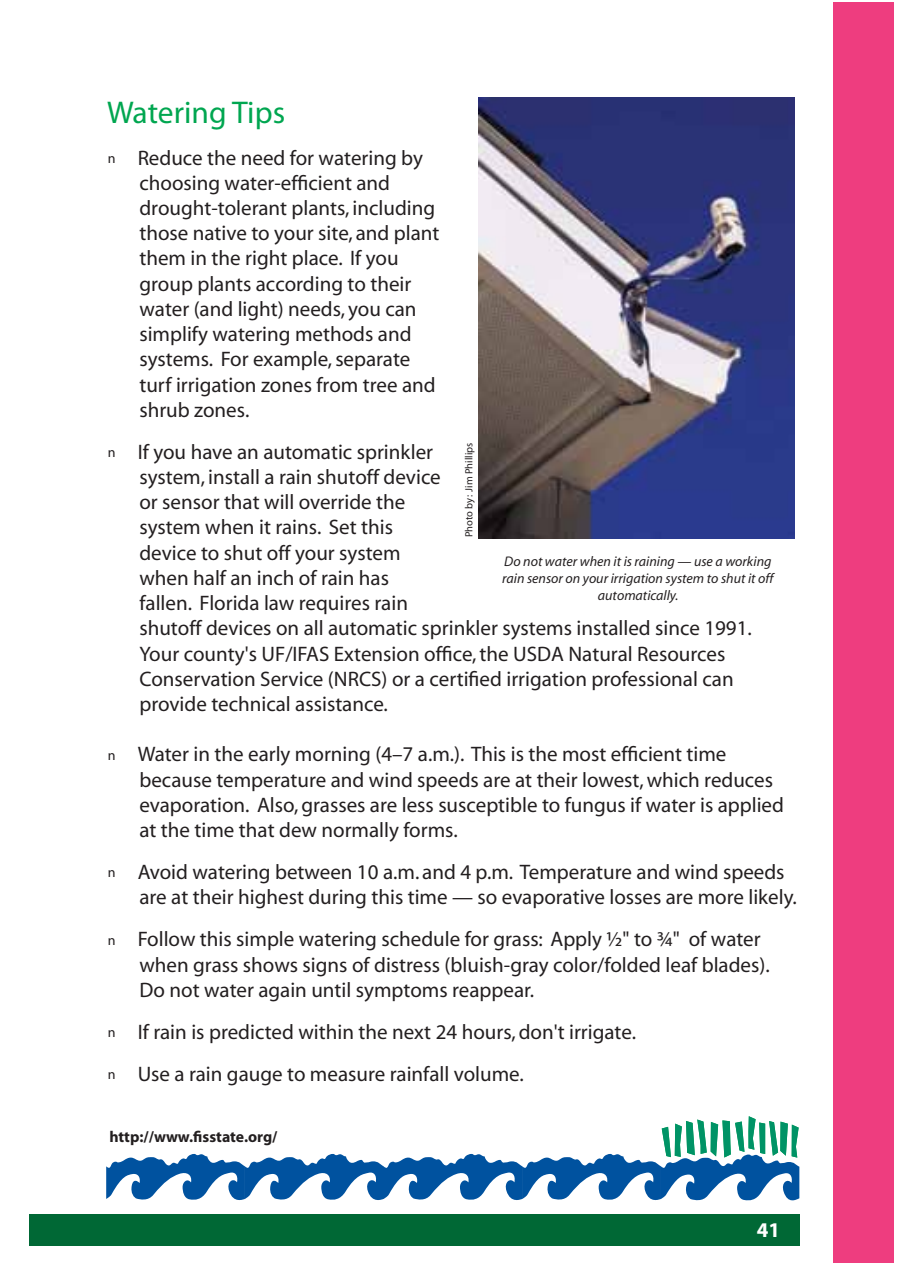
<style>
.page{position:relative;width:897px;height:1266px;background:#fff}
.page>*{position:absolute;margin:0;border:0;box-sizing:border-box;transform-origin:0 0}
.t1{font:31.5px "Myriad Pro";color:#00a650}
.t2{font:21px/25.2px "Myriad";color:#231f20}
.t3{font:700 21px "Myriad";color:#fff}
.t4{font:700 15.75px "Myriad";color:#231f20}
.t5{font:italic 14px/16.8px "Myriad";color:#231f20;text-align:center}
.t6{font:10.5px "Myriad";color:#231f20}
.s1{font-family:"Myriad Pro";font-size:14px}
</style>
<div class="page">
<div style="left:30px;top:1213px;width:769px;height:31px;background:#006835"></div>
<div style="left:833px;top:3px;width:61px;height:1260px;background:#ee3d7f"></div>
<svg style="left:106px;top:1116px;width:693px;height:84px"></svg>
<img style="left:478px;top:97px;width:315px;height:441px">
<p class="t1" style="left:107px;top:100px;width:179px">Watering Tips</p>
<p class="t2" style="left:139px;top:147px;width:301px;text-indent:-32px"><span class="s1">n</span> Reduce the need for watering by choosing water-efficient and drought-tolerant plants, including those native to your site, and plant them in the right place. If you group plants according to their water (and light) needs, you can simplify watering methods and systems. For example, separate turf irrigation zones from tree and shrub zones.</p>
<p class="t2" style="left:139px;top:441px;width:613px;text-indent:-32px"><span class="s1">n</span> If you have an automatic sprinkler<br>system, install a rain shutoff device<br>or sensor that will override the<br>system when it rains. Set this<br>device to shut off your system<br>when half an inch of rain has<br>fallen. Florida law requires rain<br>shutoff devices on all automatic sprinkler systems installed since 1991.<br>Your county's UF/IFAS Extension office, the USDA Natural Resources Conservation Service (NRCS) or a certified irrigation professional can provide technical assistance.</p>
<p class="t2" style="left:139px;top:743px;width:645px;text-indent:-32px"><span class="s1">n</span> Water in the early morning (4–7 a.m.). This is the most efficient time because temperature and wind speeds are at their lowest, which reduces evaporation. Also, grasses are less susceptible to fungus if water is applied at the time that dew normally forms.</p>
<p class="t2" style="left:139px;top:861px;width:658px;text-indent:-32px"><span class="s1">n</span> Avoid watering between 10 a.m. and 4 p.m. Temperature and wind speeds are at their highest during this time — so evaporative losses are more likely.</p>
<p class="t2" style="left:139px;top:928px;width:631px;text-indent:-32px"><span class="s1">n</span> Follow this simple watering schedule for grass: Apply ½" to ¾" of water when grass shows signs of distress (bluish-gray color/folded leaf blades).<br>Do not water again until symptoms reappear.</p>
<p class="t2" style="left:108px;top:1012px;width:529px;line-height:42px"><span class="s1">n</span> If rain is predicted within the next 24 hours, don't irrigate. <span class="s1">n</span> Use a rain gauge to measure rainfall volume.</p>
<p class="t6" style="left:464px;top:537px;width:96px;rotate:-90deg">Photo by: Jim Phillips</p>
<p class="t5" style="left:502px;top:554px;width:272px">Do not water when it is raining — use a working rain sensor on your irrigation system to shut it off automatically.</p>
<p class="t4" style="left:109px;top:1130px;width:169px">http://www.fisstate.org/</p>
<p class="t3" style="left:756px;top:1221px;width:25px">41</p>
</div>
